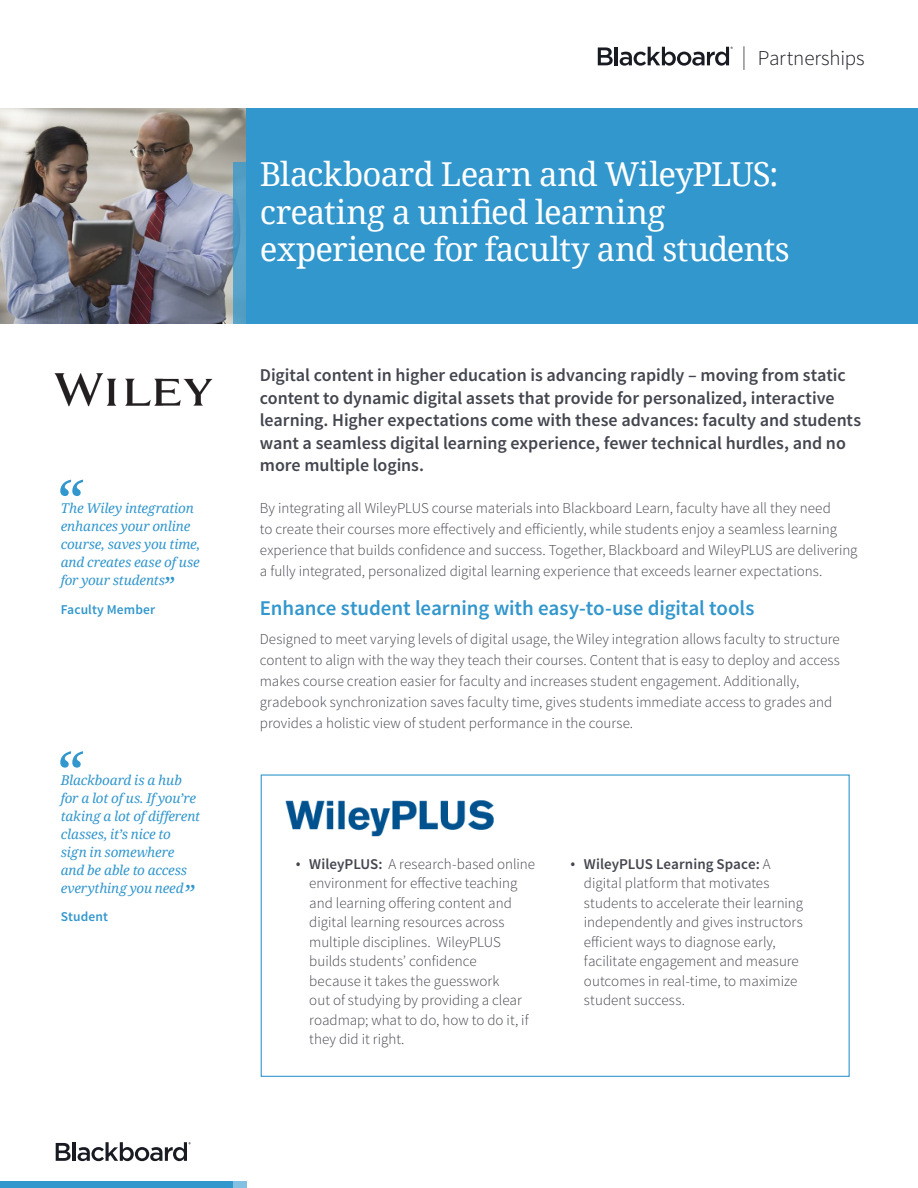
<style>
.page{position:relative;width:918px;height:1188px;background:#fff}
.page>*{position:absolute;margin:0;border:0;box-sizing:border-box;transform-origin:0 0}
.Callout_-_Open_quota{font:italic 60px "Noto Serif";color:#3297cd}
.Color_Block_-_3_Line{font:33px/37.5px "Noto Serif";letter-spacing:-.025em;color:#fff}
.Subheading{font:600 21px "Source Sans Pro";letter-spacing:-.005em;color:#3297cd}
.Paragraph{font:300 21px "Source Sans Pro";letter-spacing:-.005em;color:#191b23}
.Leadin_Paragraph{font:600 18px/22.5px "Source Sans Pro";letter-spacing:-.005em;color:#44464f}
.Paragraph-2{font:300 15px/19.5px "Source Sans Pro";color:#44464f}
.Callout_-_Quotation{font:italic 13.5px/18px "Noto Serif";letter-spacing:-.015em;color:#3297cd}
.Callout_-_Quotation-2{font:600 13.5px "Source Sans Pro";letter-spacing:.01em;color:#3297cd}
.s1{font-size:24px}
.s2{font-weight:200;font-size:23.7px}
.s3{font-weight:200;font-size:18px}
.s4{font-weight:600}
</style>
<div class="page">
<img style="left:0;top:108px;width:246px;height:216px">
<svg style="left:56px;top:1143px;width:15px;height:18px"></svg>
<hr style="left:73px;top:1142px;width:3px;height:19px;background:#191b23">
<svg style="left:78px;top:1142px;width:113px;height:19px"></svg>
<div style="left:0;top:1181px;width:233px;height:7px;background:#3297cd"></div>
<div style="left:233px;top:1181px;width:13px;height:7px;background:#84c0e1"></div>
<svg style="left:598px;top:47px;width:15px;height:18px"></svg>
<hr style="left:615px;top:47px;width:3px;height:18px;background:#191b23">
<svg style="left:620px;top:47px;width:113px;height:19px"></svg>
<div style="left:246px;top:108px;width:672px;height:216px;background:#3297cd"></div>
<svg style="left:233px;top:162px;width:13px;height:162px;background:#529ec5"></svg>
<img style="left:54px;top:373px;width:159px;height:34px">
<img style="left:286px;top:800px;width:208px;height:36px">
<p class="Callout_-_Open_quota" style="left:54px;top:460px;width:28px">“</p>
<p class="Callout_-_Quotation" style="left:61px;top:499px;width:141px">The Wiley integration enhances your online course, saves you time, and creates ease of use for your students<span class="s1">”</span></p>
<p class="Callout_-_Quotation-2" style="left:61px;top:601px;width:96px">Faculty Member</p>
<p class="Callout_-_Open_quota" style="left:54px;top:731px;width:28px">“</p>
<p class="Callout_-_Quotation" style="left:61px;top:771px;width:141px">Blackboard is a hub for a lot of us. If you’re taking a lot of different classes, it’s nice to<br>sign in somewhere and be able to access everything you need<span class="s1">”</span></p>
<p class="Callout_-_Quotation-2" style="left:61px;top:908px;width:49px">Student</p>
<p class="Paragraph" style="left:742px;top:46px;width:125px"><span class="s2">|</span> Partnerships</p>
<p class="Color_Block_-_3_Line" style="left:260px;top:155px;width:531px">Blackboard Learn and WileyPLUS: creating a unified learning experience for faculty and students</p>
<p class="Leadin_Paragraph" style="left:260px;top:365px;width:603px">Digital content in higher education is advancing rapidly – moving from static content to dynamic digital assets that provide for personalized, interactive learning. Higher expectations come with these advances: faculty and students want a seamless digital learning experience, fewer technical hurdles, and no more multiple logins.</p>
<p class="Paragraph-2" style="left:260px;top:497px;width:599px;line-height:21px">By integrating all WileyPLUS course materials into Blackboard Learn, faculty have all they need<br>to create their courses more effectively and efficiently, while students enjoy a seamless learning experience that builds confidence and success. Together, Blackboard and WileyPLUS are delivering a fully integrated, personalized digital learning experience that exceeds learner expectations.</p>
<p class="Subheading" style="left:260px;top:594px;width:496px">Enhance student learning with easy-to-use digital tools</p>
<p class="Paragraph-2" style="left:260px;top:629px;width:582px;line-height:21px">Designed to meet varying levels of digital usage, the Wiley integration allows faculty to structure content to align with the way they teach their courses. Content that is easy to deploy and access makes course creation easier for faculty and increases student engagement. Additionally, gradebook synchronization saves faculty time, gives students immediate access to grades and provides a holistic view of student performance in the course.</p>
<p class="Paragraph-2" style="left:309px;top:854px;width:227px;text-indent:-14px"><span class="s3">•</span> <span class="s4">WileyPLUS:</span> A research-based online environment for effective teaching and learning offering content and digital learning resources across multiple disciplines. WileyPLUS builds students’ confidence<br>because it takes the guesswork<br>out of studying by providing a clear roadmap; what to do, how to do it, if they did it right.</p>
<p class="Paragraph-2" style="left:584px;top:854px;width:221px;text-indent:-14px"><span class="s3">•</span> <span class="s4">WileyPLUS Learning Space:</span> A digital platform that motivates students to accelerate their learning independently and gives instructors efficient ways to diagnose early, facilitate engagement and measure outcomes in real-time, to maximize student success.</p>
</div>
